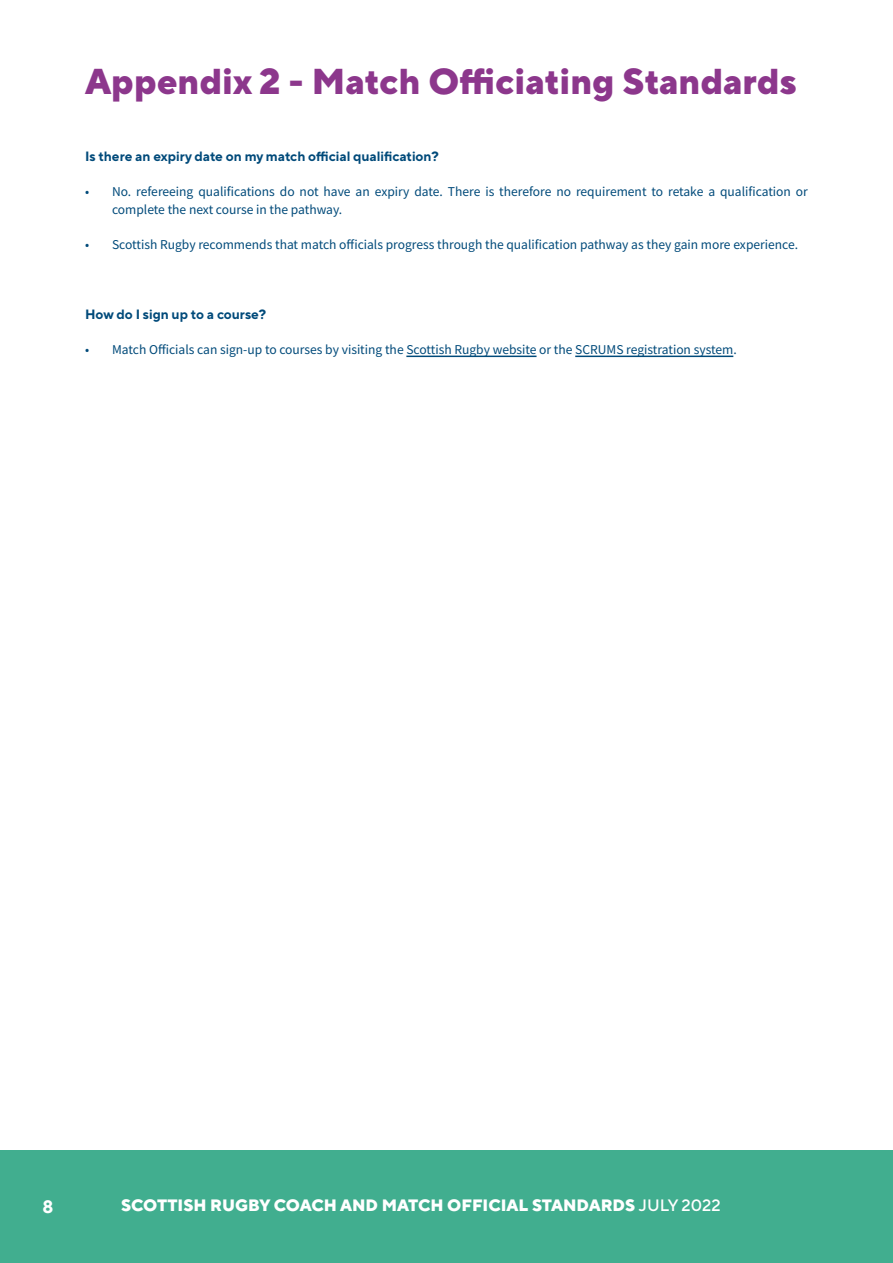
<style>
.page{position:relative;width:893px;height:1263px;background:#fff}
.page>*{position:absolute;margin:0;border:0;box-sizing:border-box;transform-origin:0 0}
.t1{font:800 36px "TT Norms Pro";color:#8c378c}
.t2{font:700 18px "TT Norms Pro";color:#fff}
.t3{font:800 16.5px "TT Norms Pro";color:#fff}
.t4{font:13.5px/18px "Source Sans Pro";color:#004a7a}
.t5{font:700 13.5px "TT Norms Pro";color:#004a7a}
.s1{font-weight:500}
</style>
<div class="page">
<hr style="left:406px;top:356px;width:131px;height:1px;background:#004a7a">
<hr style="left:575px;top:356px;width:158px;height:1px;background:#004a7a">
<div style="left:0;top:1150px;width:893px;height:113px;background:#41ae8f"></div>
<h1 class="t1" style="left:85px;top:55px;width:713px">Appendix 2 - Match Officiating Standards</h1>
<p class="t5" style="left:85px;top:146px;width:355px">Is there an expiry date on my match official qualification?</p>
<p class="t4" style="left:112px;top:182px;width:697px;text-indent:-27px">• No. refereeing qualifications do not have an expiry date. There is therefore no requirement to retake a qualification or complete the next course in the pathway.</p>
<p class="t4" style="left:85px;top:235px;width:715px">• Scottish Rugby recommends that match officials progress through the qualification pathway as they gain more experience.</p>
<p class="t5" style="left:85px;top:304px;width:183px">How do I sign up to a course?</p>
<p class="t4" style="left:85px;top:340px;width:653px">• Match Officials can sign-up to courses by visiting the Scottish Rugby website or the SCRUMS registration system.</p>
<h2 class="t2" style="left:42px;top:1193px;width:12px">8</h2>
<p class="t3" style="left:121px;top:1193px;width:601px">SCOTTISH RUGBY COACH AND MATCH OFFICIAL STANDARDS <span class="s1">JULY 2022</span></p>
</div>
